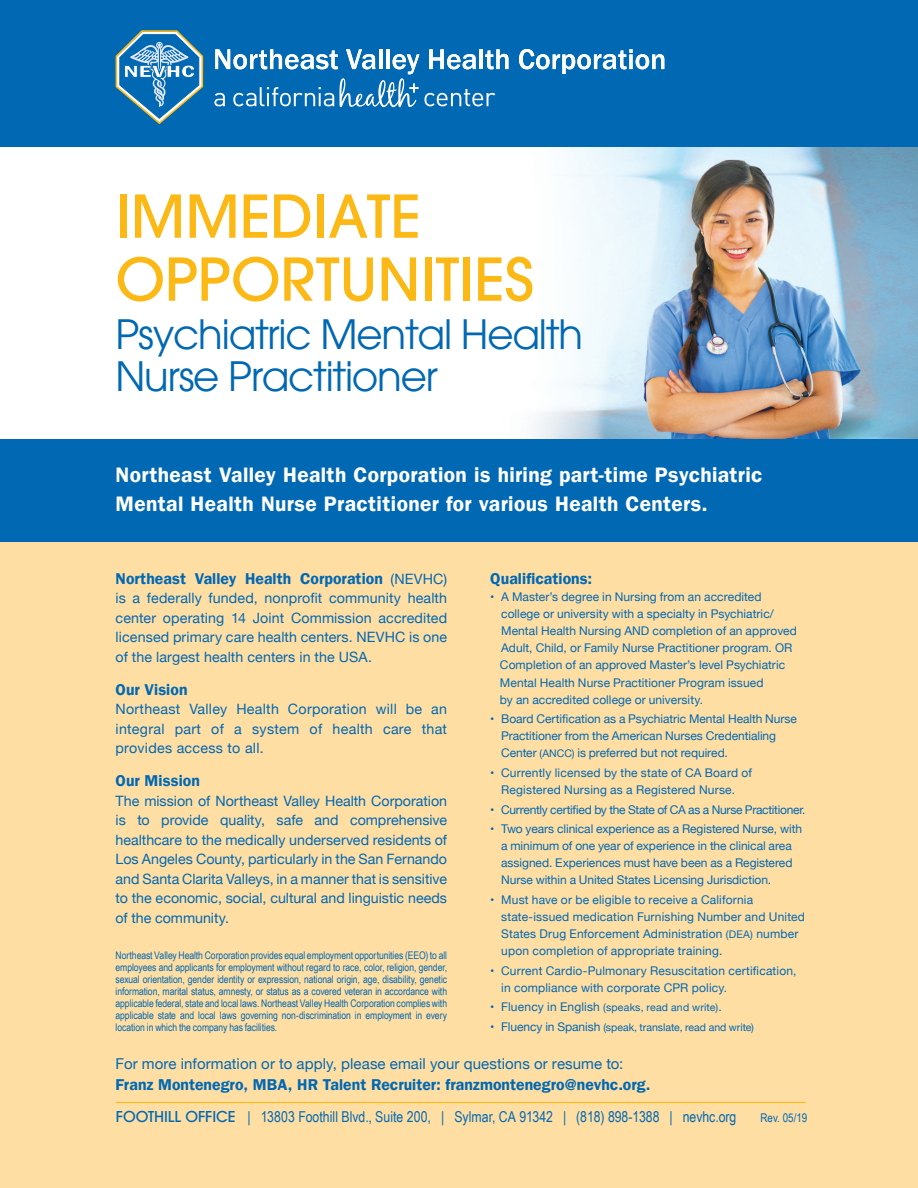
<style>
.page{position:relative;width:918px;height:1188px;background:#fff}
.page>*{position:absolute;margin:0;border:0;box-sizing:border-box;transform-origin:0 0}
.t1{font:500 58.5px/63px "ITC Avant Garde W1 G";color:#fcb814}
.t2{font:40.5px/42px "ITC Avant Garde W1 G";letter-spacing:-.03em;color:#0168b3}
.t3{font:21px/28.5px "Franklin Gothic LT Pro Dm";letter-spacing:.02em;color:#fff}
.Lower_Info{font:15.75px "Franklin Gothic LT Pro Dm";letter-spacing:.005em;color:#0168b3}
.t4{font:15px "Arial Narrow";color:#0168b3}
.t5{font:15px "Helvetica Neue";letter-spacing:.005em;color:#0168b3}
.Lower_Info-2{font:14.25px/19.5px "Helvetica Neue";letter-spacing:.01em;color:#0168b3;text-align:justify}
.t6{font:12px/17.1px "Helvetica Neue";letter-spacing:.005em;color:#0168b3}
.t7{font:12px "Helvetica Neue";letter-spacing:-.025em;color:#0168b3}
.t8{font:12px "Arial Narrow";color:#0168b3}
.t9{font:10.5px/12px "Arial Narrow";letter-spacing:-.005em;color:#0168b3;text-align:justify}
.t10{font:10.5px "Helvetica Neue";letter-spacing:.005em;color:#0168b3}
.s1{font-family:"Helvetica Neue";font-size:14.25px}
.s2{font-size:10.5px}
.s3{font-size:12px}
.s4{font-family:"ITC Avant Garde W1 G";font-weight:500}
</style>
<div class="page">
<img style="left:69px;top:147px;width:849px;height:293px">
<div style="left:0;top:534px;width:918px;height:654px;background:#ffdea4"></div>
<div style="left:0;top:440px;width:918px;height:102px;background:#0168b3"></div>
<div style="left:0;top:0;width:918px;height:147px;background:#0168b3"></div>
<svg style="left:115px;top:30px;width:89px;height:95px"></svg>
<svg style="left:519px;top:49px;width:145px;height:25px"></svg>
<svg style="left:214px;top:49px;width:294px;height:59px"></svg>
<hr style="left:116px;top:1102px;width:690px;height:1px;background:#fcb814">
<p class="t1" style="left:116px;top:184px;width:420px">IMMEDIATE<br>OPPORTUNITIES</p>
<p class="t2" style="left:116px;top:313px;width:469px">Psychiatric Mental Health<br>Nurse Practitioner</p>
<p class="t3" style="left:116px;top:461px;width:649px">Northeast Valley Health Corporation is hiring part-time Psychiatric<br>Mental Health Nurse Practitioner for various Health Centers.</p>
<p class="Lower_Info" style="left:116px;top:569px;width:333px">Northeast Valley Health Corporation <span class="s1">(NEVHC)</span></p>
<p class="Lower_Info-2" style="left:116px;top:589px;width:333px">is a federally funded, nonprofit community health center operating 14 Joint Commission accredited licensed primary care health centers. NEVHC is one of the largest health centers in the USA.</p>
<p class="Lower_Info" style="left:116px;top:680px;width:73px">Our Vision</p>
<p class="Lower_Info-2" style="left:116px;top:700px;width:333px">Northeast Valley Health Corporation will be an integral part of a system of health care that provides access to all.</p>
<p class="Lower_Info" style="left:116px;top:772px;width:86px">Our Mission</p>
<p class="Lower_Info-2" style="left:116px;top:792px;width:333px">The mission of Northeast Valley Health Corporation is to provide quality, safe and comprehensive healthcare to the medically underserved residents of Los Angeles County, particularly in the San Fernando and Santa Clarita Valleys, in a manner that is sensitive to the economic, social, cultural and linguistic needs of the community.</p>
<p class="t9" style="left:116px;top:949px;width:333px">Northeast Valley Health Corporation provides equal employment opportunities (EEO) to all employees and applicants for employment without regard to race, color, religion, gender, sexual orientation, gender identity or expression, national origin, age, disability, genetic information, marital status, amnesty, or status as a covered veteran in accordance with applicable federal, state and local laws. Northeast Valley Health Corporation complies with applicable state and local laws governing non-discrimination in employment in every location in which the company has facilities.</p>
<p class="Lower_Info" style="left:490px;top:569px;width:103px">Qualifications:</p>
<p class="t6" style="left:501px;top:589px;width:297px;text-indent:-11px">• A Master’s degree in Nursing from an accredited college or university with a specialty in Psychiatric/ Mental Health Nursing AND completion of an approved Adult, Child, or Family Nurse Practitioner program. OR</p>
<p class="t6" style="left:500px;top:657px;width:287px">Completion of an approved Master’s level Psychiatric<br>Mental Health Nurse Practitioner Program issued<br>by an accredited college or university.</p>
<p class="t6" style="left:501px;top:711px;width:297px;text-indent:-11px">• Board Certification as a Psychiatric Mental Health Nurse<br>Practitioner from the American Nurses Credentialing<br>Center <span class="s2">(ANCC)</span> is preferred but not required.</p>
<p class="t6" style="left:490px;top:765px;width:263px;text-align:center">• Currently licensed by the state of CA Board of<br>Registered Nursing as a Registered Nurse.</p>
<p class="t7" style="left:490px;top:801px;width:317px">• Currently certified by the State of CA as a Nurse Practitioner.</p>
<p class="t6" style="left:501px;top:821px;width:302px;text-indent:-11px">• Two years clinical experience as a Registered Nurse, with a minimum of one year of experience in the clinical area assigned. Experiences must have been as a Registered Nurse within a United States Licensing Jurisdiction.</p>
<p class="t6" style="left:501px;top:892px;width:305px;text-indent:-11px">• Must have or be eligible to receive a California state-issued medication Furnishing Number and United States Drug Enforcement Administration <span class="s2">(DEA)</span> number upon completion of appropriate training.</p>
<p class="t6" style="left:501px;top:963px;width:297px;text-indent:-11px">• Current Cardio-Pulmonary Resuscitation certification, in compliance with corporate CPR policy.</p>
<p class="t10" style="left:490px;top:1000px;width:233px"><span class="s3">• Fluency in English</span> (speaks, read and write)<span class="s3">.</span></p>
<p class="t10" style="left:490px;top:1020px;width:265px"><span class="s3">• Fluency in Spanish</span> (speak, translate, read and write)</p>
<p class="t5" style="left:116px;top:1053px;width:509px">For more information or to apply, please email your questions or resume to:</p>
<p class="Lower_Info" style="left:116px;top:1075px;width:537px">Franz Montenegro, MBA, HR Talent Recruiter: franzmontenegro@nevhc.org.</p>
<p class="t4" style="left:116px;top:1106px;width:622px"><span class="s4">FOOTHILL OFFICE</span> | 13803 Foothill Blvd., Suite 200, | Sylmar, CA 91342 | (818) 898-1388 | nevhc.org</p>
<p class="t8" style="left:760px;top:1109px;width:48px">Rev. 05/19</p>
</div>
